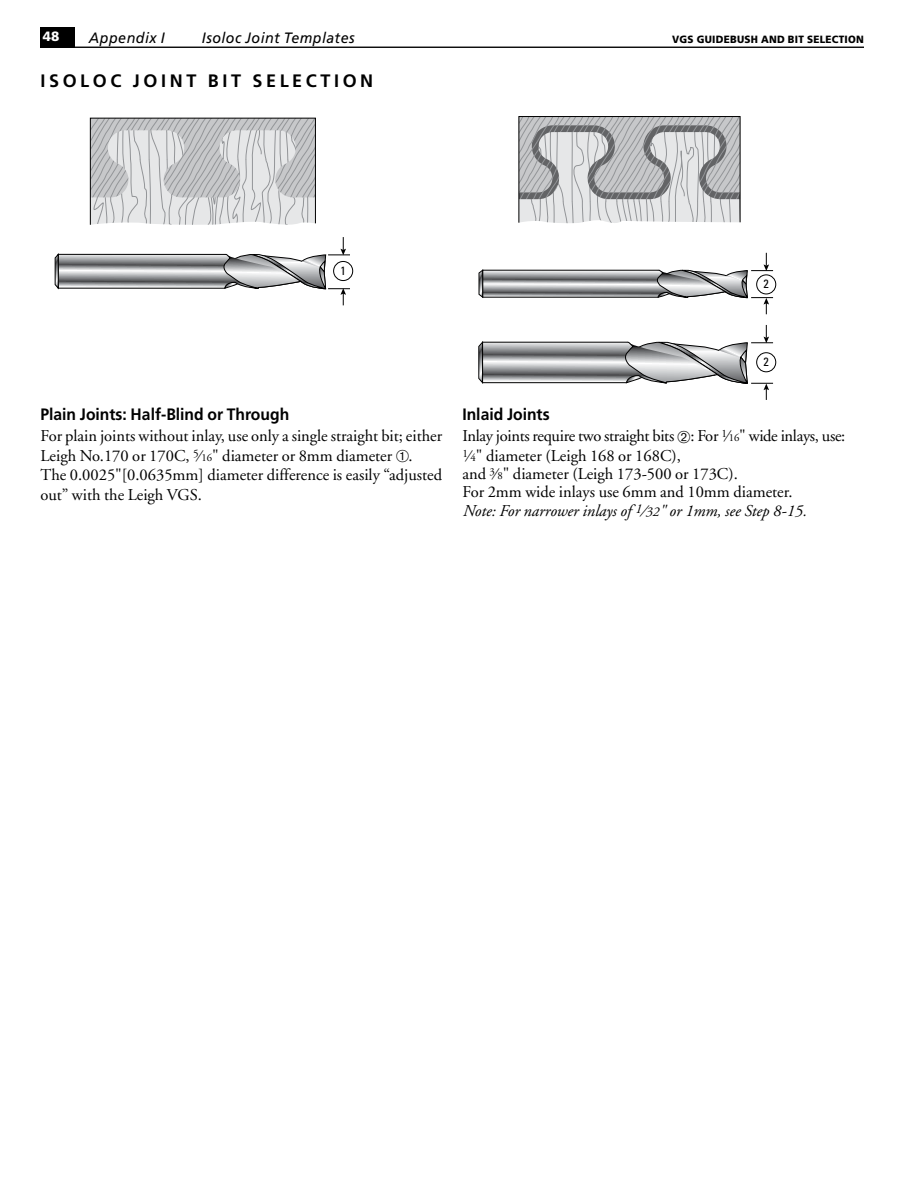
<style>
.page{position:relative;width:918px;height:1188px;background:#fff}
.page>*{position:absolute;margin:0;border:0;box-sizing:border-box;transform-origin:0 0}
.Chart_hdr_-cont{font:700 18px "Frutiger";letter-spacing:.2em;color:#000}
.t1{font:16.5px/19.5px "Adobe Garamond";color:#000}
.t2{font:16.5px/19.5px "Adobe Garamond";letter-spacing:-.02em;color:#000}
.t3{font:italic 16.5px "Adobe Garamond";color:#000}
.t4{font:700 16.5px "Frutiger";color:#000;scale:.95 1}
.t5{font:italic 15px "Frutiger";letter-spacing:.035em;color:#000;scale:.95 1}
.t6{font:900 13.5px "Frutiger";color:#fff}
.t7{font:condensed 12px "Univers";color:#000}
.Chapter_Page_Hdr{font:900 10.5px "Frutiger";letter-spacing:.025em;color:#000;scale:.95 1}
.s1{font-size:10.8px}
.s2{font-size:10.65px}
.s3{font-size:13.5px}
</style>
<div class="page">
<div style="left:40px;top:27px;width:35px;height:20px;background:#000"></div>
<hr style="left:40px;top:47px;width:824px;height:1px;background:#000">
<svg style="left:521px;top:118px;width:217px;height:106px;background:#bfc0c2"></svg>
<div style="left:519px;top:116px;width:221px;height:107px;border:1px solid #000"></div>
<svg style="left:478px;top:325px;width:298px;height:75px"></svg>
<svg style="left:478px;top:253px;width:298px;height:61px"></svg>
<svg style="left:90px;top:117px;width:226px;height:108px;background:#cbcccd"></svg>
<div style="left:332px;top:260px;width:22px;height:22px;border:3px solid #fff;border-radius:50%"></div>
<svg style="left:334px;top:261px;width:19px;height:20px"></svg>
<div style="left:333px;top:261px;width:20px;height:20px;border:1px solid #000;border-radius:50%"></div>
<svg style="left:55px;top:237px;width:295px;height:68px"></svg>
<p class="t6" style="left:43px;top:28px;width:18px">48</p>
<p class="t5" style="left:89px;top:29px;width:81px">Appendix I</p>
<p class="t5" style="left:202px;top:29px;width:162px">Isoloc Joint Templates</p>
<p class="Chapter_Page_Hdr" style="left:672px;top:33px;width:204px">VGS GUIDEBUSH AND BIT SELECTION</p>
<p class="Chart_hdr_-cont" style="left:40px;top:70px;width:334px">ISOLOC JOINT BIT SELECTION</p>
<p class="t7" style="left:341px;top:263px;width:7px">1</p>
<p class="t7" style="left:764px;top:276px;width:7px">2</p>
<p class="t4" style="left:40px;top:405px;width:263px">Plain Joints: Half-Blind or Through</p>
<p class="t1" style="left:40px;top:427px;width:403px">For plain joints without inlay, use only a single straight bit; either Leigh No.170 or 170C, <sup>5</sup>⁄<span class="s1">16</span>" diameter or 8mm diameter .<br>The 0.0025"[0.0635mm] diameter difference is easily “adjusted out” with the Leigh VGS.</p>
<p class="t7" style="left:764px;top:354px;width:7px">2</p>
<p class="t4" style="left:462px;top:405px;width:93px">Inlaid Joints</p>
<p class="t2" style="left:462px;top:427px;width:384px">Inlay joints require two straight bits : For <sup>1</sup>⁄<span class="s1">16</span>" wide inlays, use:<br><sup>1</sup>⁄<span class="s1">4</span>" diameter (Leigh 168 or 168C),</p>
<p class="t1" style="left:462px;top:465px;width:332px;line-height:18px">and <sup>3</sup>⁄<span class="s2">8</span>" diameter (Leigh 173-500 or 173C).<br>For 2mm wide inlays use 6mm and 10mm diameter.</p>
<p class="t3" style="left:462px;top:502px;width:346px">Note: For narrower inlays of <sup>1</sup>⁄ <span class="s3">32</span>" or 1mm, see Step 8-15.</p>
</div>
